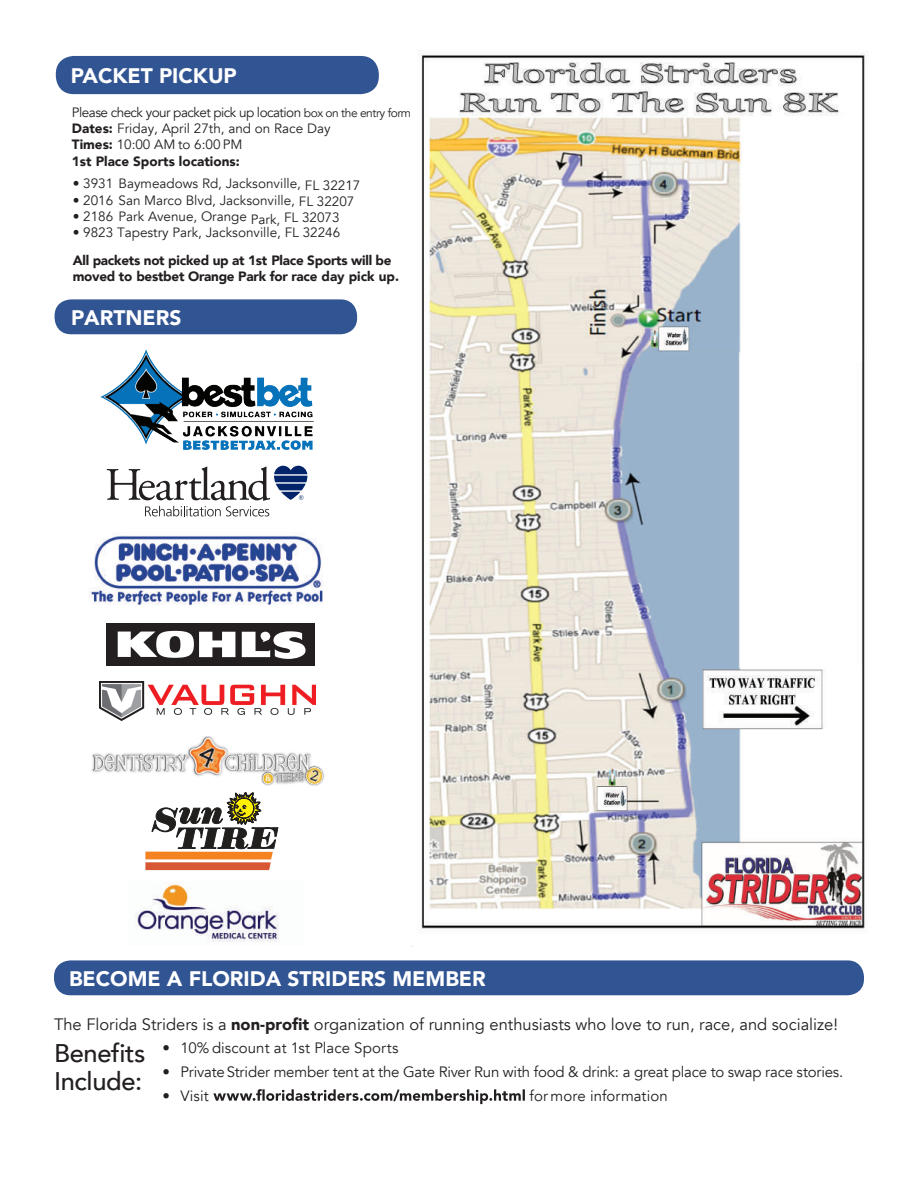
<style>
.page{position:relative;width:918px;height:1188px;background:#fff}
.page>*{position:absolute;margin:0;border:0;box-sizing:border-box;transform-origin:0 0}
.t1{font:500 25.5px/28.5px "Avenir";letter-spacing:-.015em;color:#231f20}
.t2{font:900 21px "Avenir";color:#fff}
.t3{font:16.5px "Avenir";color:#231f20}
.t4{font:15px "Avenir";letter-spacing:-.01em;color:#231f20}
.t5{font:13.5px "Avenir";color:#231f20}
.t6{font:13.5px/16.2px "Avenir";letter-spacing:-.04em;color:#231f20}
.t7{font:900 13.5px/16.2px "Avenir";letter-spacing:-.02em;color:#231f20}
.t8{font:900 13.5px "Avenir";color:#231f20}
.s1{font-size:12px}
.s2{font-weight:900}
</style>
<div class="page">
<div style="left:54px;top:960px;width:810px;height:35px;background:#315492;border-radius:16px"></div>
<svg style="left:213px;top:1089px;width:312px;height:15px"></svg>
<div style="left:55px;top:299px;width:302px;height:35px;background:#315492;border-radius:16px"></div>
<svg style="left:107px;top:466px;width:200px;height:50px"></svg>
<div style="left:106px;top:623px;width:209px;height:42px;background:#231f20"></div>
<svg style="left:118px;top:631px;width:117px;height:27px"></svg>
<svg style="left:242px;top:631px;width:64px;height:28px"></svg>
<img style="left:88px;top:534px;width:235px;height:71px">
<img style="left:101px;top:349px;width:213px;height:101px">
<img style="left:99px;top:681px;width:216px;height:40px">
<svg style="left:145px;top:792px;width:133px;height:78px"></svg>
<div style="left:56px;top:56px;width:323px;height:38px;background:#315492;border-radius:18px"></div>
<img style="left:417px;top:50px;width:448px;height:881px">
<img style="left:92px;top:737px;width:232px;height:49px">
<img style="left:135px;top:883px;width:144px;height:59px">
<h2 class="t2" style="left:71px;top:58px;width:168px">PACKET PICKUP</h2>
<p class="t6" style="left:72px;top:105px;width:341px">Please check your packet pick up location <span class="s1">box on the entry form<br></span><span class="s2">Dates:</span> Friday, April 27th, and on Race Day<br><span class="s2">Times:</span> 10:00 AM to 6:00 PM</p>
<p class="t5" style="left:86px;top:137px;width:5px">:</p>
<p class="t8" style="left:72px;top:149px;width:169px">1st Place Sports locations:</p>
<p class="t5" style="left:73px;top:176px;width:289px">• 3931 Baymeadows Rd, Jacksonville, FL 32217</p>
<p class="t5" style="left:73px;top:192px;width:283px">• 2016 San Marco Blvd, Jacksonville, FL 32207</p>
<p class="t5" style="left:73px;top:208px;width:268px">• 2186 Park Avenue, Orange Park, FL 32073</p>
<p class="t5" style="left:73px;top:224px;width:269px">• 9823 Tapestry Park, Jacksonville, FL 32246</p>
<p class="t7" style="left:73px;top:252px;width:328px">All packets not picked up at 1st Place Sports will be moved to bestbet Orange Park for race day pick up.</p>
<h2 class="t2" style="left:71px;top:299px;width:112px">PARTNERS</h2>
<h2 class="t2" style="left:69px;top:960px;width:418px">BECOME A FLORIDA STRIDERS MEMBER</h2>
<p class="t3" style="left:54px;top:1014px;width:785px">The Florida Striders is a <span class="s2">non-profit</span> organization of running enthusiasts who love to run, race, and socialize!</p>
<h1 class="t1" style="left:54px;top:1037px;width:93px">Benefits<br>Include:</h1>
<p class="t4" style="left:163px;top:1039px;width:238px">• 10% discount at 1st Place Sports</p>
<p class="t4" style="left:163px;top:1063px;width:682px">• PrivateStrider member tent at the Gate River Run with food &amp; drink: a great place to swap race stories.</p>
<p class="t4" style="left:163px;top:1087px;width:48px">• Visit</p>
<p class="t4" style="left:530px;top:1087px;width:140px">for more information</p>
</div>
